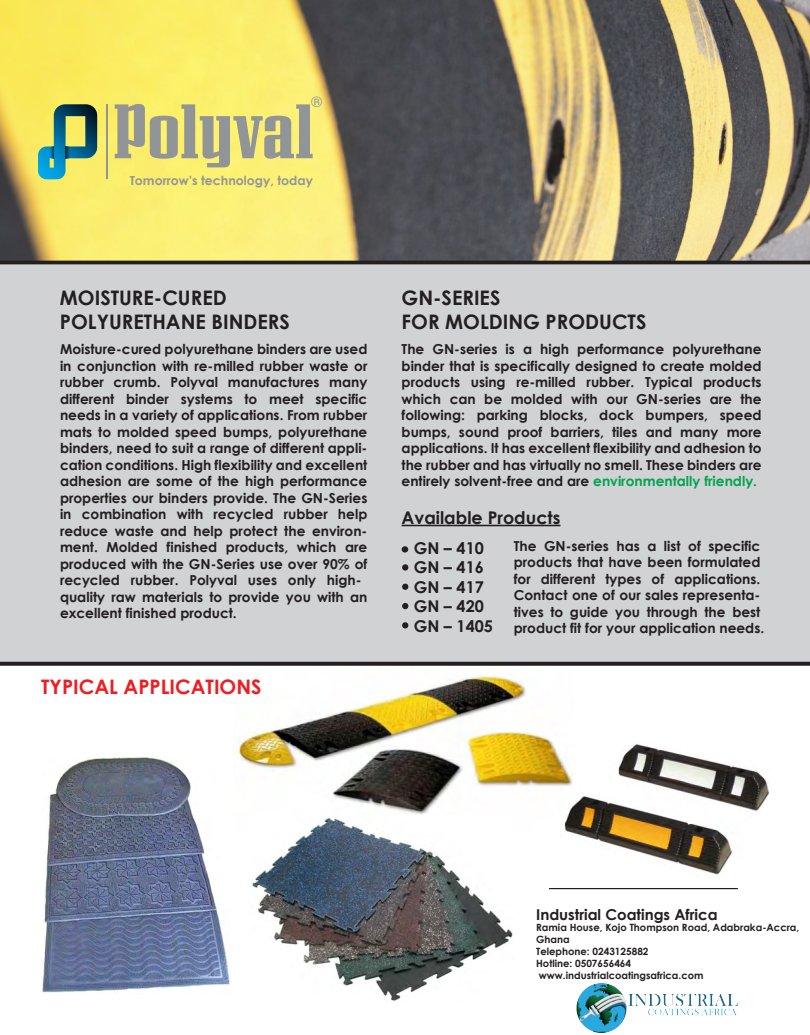
<style>
.page{position:relative;width:810px;height:1035px;background:#fff}
.page>*{position:absolute;margin:0;border:0;box-sizing:border-box;transform-origin:0 0}
.t1{font:700 20px/24px "Century Gothic";color:#231f20}
.t2{font:700 20px "Century Gothic";color:#ee1d23}
.t3{font:700 17.5px "Century Gothic";color:#231f20}
.t4{font:700 16.25px/19.5px "Century Gothic";color:#231f20}
.t5{font:700 15px "Century Gothic";color:#231f20}
.t6{font:14px "Century Gothic";color:#939598}
.t7{font:700 13.75px/16.5px "Century Gothic";color:#231f20}
.t8{font:700 12.5px "Century Gothic";color:#939598}
.t9{font:700 10px/12px "Century Gothic";color:#231f20}
.s1{color:#00a54f}
.s2{font-style:inherit}
</style>
<div class="page">
<div style="left:0;top:264px;width:810px;height:398px;background:#d1d2d4"></div>
<img style="left:234px;top:675px;width:326px;height:140px">
<img style="left:0;top:0;width:810px;height:261px">
<svg style="left:38px;top:104px;width:59px;height:75px"></svg>
<hr style="left:106px;top:104px;width:1px;height:75px;background:#929597">
<svg style="left:115px;top:104px;width:198px;height:63px"></svg>
<hr style="left:549px;top:888px;width:189px;height:1px;background:#211f1f">
<img style="left:252px;top:818px;width:261px;height:183px">
<hr style="left:0;top:261px;width:810px;height:3px;background:#231f20">
<svg style="left:0;top:662px;width:810px;height:4px;fill:#231f20"></svg>
<img style="left:560px;top:744px;width:209px;height:132px">
<hr style="left:402px;top:525px;width:158px;height:1px;background:#231f20">
<div style="left:402px;top:546px;width:6px;height:7px;background:#231f20;border-radius:50%"></div>
<div style="left:402px;top:564px;width:6px;height:7px;background:#231f20;border-radius:50%"></div>
<svg style="left:402px;top:584px;width:6px;height:6px"></svg>
<svg style="left:402px;top:603px;width:6px;height:6px"></svg>
<div style="left:402px;top:622px;width:6px;height:7px;background:#231f20;border-radius:50%"></div>
<img style="left:42px;top:757px;width:188px;height:236px">
<img style="left:576px;top:984px;width:162px;height:49px">
<p class="t6" style="left:311px;top:94px;width:12px">®</p>
<p class="t8" style="left:130px;top:173px;width:185px">Tomorrow’s technology, today</p>
<h1 class="t1" style="left:60px;top:285px;width:232px">MOISTURE-CURED<br>POLYURETHANE BINDERS</h1>
<p class="t7" style="left:60px;top:341px;width:309px">Moisture-cured polyurethane binders are used in conjunction with re-milled rubber waste or rubber crumb. Polyval manufactures many different binder systems to meet specific needs in a variety of applications. From rubber mats to molded speed bumps, polyurethane binders, need to suit a range of different appli&shy;cation conditions. High flexibility and excellent adhesion are some of the high performance properties our binders provide. The GN-Series in combination with recycled rubber help reduce waste and help protect the environ&shy;ment. Molded finished products, which are produced with the GN-Series use over 90% of recycled rubber. Polyval uses only high&shy;quality raw materials to provide you with an excellent finished product.</p>
<h1 class="t2" style="left:41px;top:674px;width:222px">TYPICAL APPLICATIONS</h1>
<h1 class="t1" style="left:402px;top:285px;width:246px">GN-SERIES<br>FOR MOLDING PRODUCTS</h1>
<p class="t7" style="left:402px;top:341px;width:362px;text-align:justify">The GN-series is a high performance polyurethane binder that is specifically designed to create molded products using re-milled rubber. Typical products which can be molded with our GN-series are the following: parking blocks, dock bumpers, speed bumps, sound proof barriers, tiles and many more applications. It has excellent flexibility and adhesion to the rubber and has virtually no smell. These binders are entirely solvent-free and are <span class="s1">environmentally friendly.</span></p>
<p class="t3" style="left:402px;top:507px;width:160px">Available Products</p>
<p class="t4" style="left:414px;top:538px;width:81px">GN – 410<br>GN – 416<br>GN – 417<br>GN – 420<br>GN – 1405</p>
<p class="t7" style="left:514px;top:537px;width:252px">The GN-series has a list of specific products that have been formulated for different types of applications.<br>Contact one of our sales representa&shy;tives to guide you through the best product fit for your application needs.</p>
<p class="t5" style="left:536px;top:903px;width:183px">Industrial Coatings <span class="s2">Africa</span></p>
<p class="t9" style="left:536px;top:921px;width:265px">Ramia House, Kojo Thompson Road, Adabraka-Accra,<br>Ghana<br><span class="s2">Telephone:</span> 0243125882<br>Hotline<span class="s2">:</span> 0507656464<br><span class="s2">www.</span>industrialcoatings<span class="s2">africa.com</span></p>
</div>
